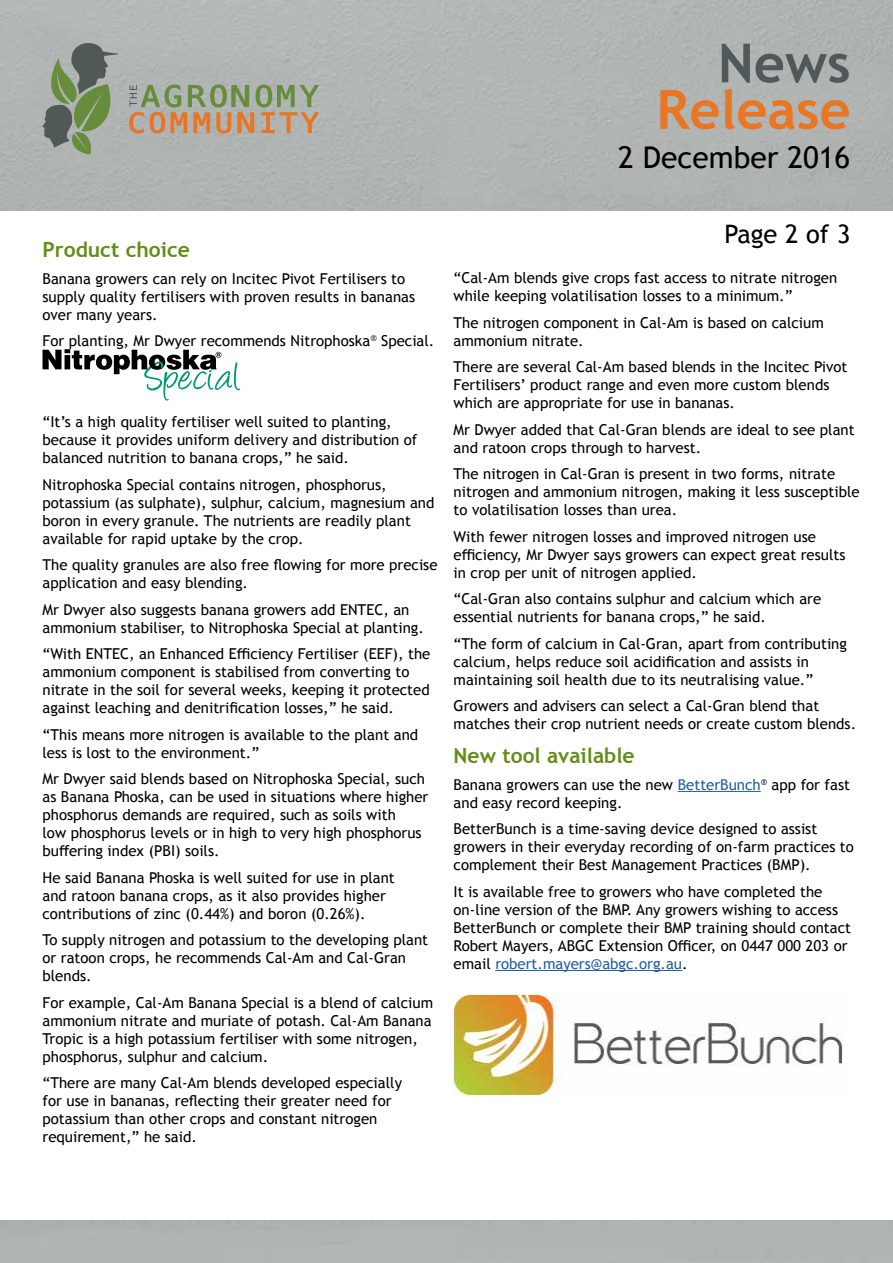
<style>
.page{position:relative;width:893px;height:1263px;background:#fff}
.page>*{position:absolute;margin:0;border:0;box-sizing:border-box;transform-origin:0 0}
.t1{font:700 54px "Trebuchet MS";color:#e87625}
.t2{font:700 54px "Trebuchet MS";color:#515859}
.t3{font:30px "Trebuchet MS";color:#000}
.t4{font:25.5px "Trebuchet MS";color:#000}
.t5{font:700 21px "Trebuchet MS";color:#648c1a}
.t6{font:15px/18px "Trebuchet MS";color:#000}
.s1{color:#215e9e}
</style>
<div class="page">
<svg style="left:43px;top:43px;width:77px;height:111px;background:#85937f"></svg>
<svg style="left:129px;top:85px;width:190px;height:48px;background:#aaa183"></svg>
<svg style="left:43px;top:349px;width:197px;height:52px"></svg>
<hr style="left:678px;top:791px;width:83px;height:1px;background:#215e9e">
<hr style="left:495px;top:970px;width:187px;height:1px;background:#215e9e">
<img style="left:454px;top:995px;width:389px;height:101px">
<h1 class="t2" style="left:718px;top:29px;width:134px">News</h1>
<h1 class="t1" style="left:656px;top:76px;width:196px">Release</h1>
<h2 class="t3" style="left:618px;top:138px;width:234px">2 December 2016</h2>
<h3 class="t5" style="left:43px;top:237px;width:149px">Product choice</h3>
<p class="t6" style="left:43px;top:269px;width:374px">Banana growers can rely on Incitec Pivot Fertilisers to supply quality fertilisers with proven results in bananas over many years.</p>
<p class="t6" style="left:43px;top:332px;width:393px">For planting, Mr Dwyer recommends Nitrophoska<sup>®</sup> Special.</p>
<p class="t6" style="left:43px;top:413px;width:376px">“It’s a high quality fertiliser well suited to planting, because it provides uniform delivery and distribution of balanced nutrition to banana crops,” he said.</p>
<p class="t6" style="left:43px;top:475px;width:393px">Nitrophoska Special contains nitrogen, phosphorus, potassium (as sulphate), sulphur, calcium, magnesium and boron in every granule. The nutrients are readily plant available for rapid uptake by the crop.</p>
<p class="t6" style="left:43px;top:556px;width:397px">The quality granules are also free flowing for more precise application and easy blending.</p>
<p class="t6" style="left:43px;top:600px;width:383px">Mr Dwyer also suggests banana growers add ENTEC, an ammonium stabiliser, to Nitrophoska Special at planting.</p>
<p class="t6" style="left:43px;top:645px;width:389px">“With ENTEC, an Enhanced Efficiency Fertiliser (EEF), the ammonium component is stabilised from converting to nitrate in the soil for several weeks, keeping it protected against leaching and denitrification losses,” he said.</p>
<p class="t6" style="left:43px;top:725px;width:377px">“This means more nitrogen is available to the plant and less is lost to the environment.”</p>
<p class="t6" style="left:43px;top:770px;width:387px">Mr Dwyer said blends based on Nitrophoska Special, such as Banana Phoska, can be used in situations where higher phosphorus demands are required, such as soils with<br>low phosphorus levels or in high to very high phosphorus buffering index (PBI) soils.</p>
<p class="t6" style="left:43px;top:868px;width:354px">He said Banana Phoska is well suited for use in plant and ratoon banana crops, as it also provides higher contributions of zinc (0.44%) and boron (0.26%).</p>
<p class="t6" style="left:43px;top:931px;width:387px">To supply nitrogen and potassium to the developing plant or ratoon crops, he recommends Cal-Am and Cal-Gran blends.</p>
<p class="t6" style="left:43px;top:993px;width:392px">For example, Cal-Am Banana Special is a blend of calcium ammonium nitrate and muriate of potash. Cal-Am Banana Tropic is a high potassium fertiliser with some nitrogen, phosphorus, sulphur and calcium.</p>
<p class="t6" style="left:43px;top:1074px;width:361px">“There are many Cal-Am blends developed especially for use in bananas, reflecting their greater need for potassium than other crops and constant nitrogen requirement,” he said.</p>
<h3 class="t4" style="left:724px;top:218px;width:127px">Page 2 of 3</h3>
<p class="t6" style="left:454px;top:269px;width:385px">“Cal-Am blends give crops fast access to nitrate nitrogen while keeping volatilisation losses to a minimum.”</p>
<p class="t6" style="left:454px;top:313px;width:372px">The nitrogen component in Cal-Am is based on calcium ammonium nitrate.</p>
<p class="t6" style="left:454px;top:358px;width:395px">There are several Cal-Am based blends in the Incitec Pivot<br>Fertilisers’ product range and even more custom blends which are appropriate for use in bananas.</p>
<p class="t6" style="left:454px;top:420px;width:403px">Mr Dwyer added that Cal-Gran blends are ideal to see plant and ratoon crops through to harvest.</p>
<p class="t6" style="left:454px;top:465px;width:408px">The nitrogen in Cal-Gran is present in two forms, nitrate nitrogen and ammonium nitrogen, making it less susceptible to volatilisation losses than urea.</p>
<p class="t6" style="left:454px;top:527px;width:393px">With fewer nitrogen losses and improved nitrogen use efficiency, Mr Dwyer says growers can expect great results in crop per unit of nitrogen applied.</p>
<p class="t6" style="left:454px;top:590px;width:369px">“Cal-Gran also contains sulphur and calcium which are essential nutrients for banana crops,” he said.</p>
<p class="t6" style="left:454px;top:634px;width:395px">“The form of calcium in Cal-Gran, apart from contributing calcium, helps reduce soil acidification and assists in maintaining soil health due to its neutralising value.”</p>
<p class="t6" style="left:454px;top:697px;width:404px">Growers and advisers can select a Cal-Gran blend that matches their crop nutrient needs or create custom blends.</p>
<h3 class="t5" style="left:454px;top:742px;width:183px">New tool available</h3>
<p class="t6" style="left:454px;top:775px;width:398px">Banana growers can use the new <span class="s1">BetterBunch</span><sup>®</sup> app for fast and easy record keeping.</p>
<p class="t6" style="left:454px;top:820px;width:402px">BetterBunch is a time-saving device designed to assist growers in their everyday recording of on-farm practices to complement their Best Management Practices (BMP).</p>
<p class="t6" style="left:454px;top:882px;width:399px">It is available free to growers who have completed the on-line version of the BMP. Any growers wishing to access BetterBunch or complete their BMP training should contact Robert Mayers, ABGC Extension Officer, on 0447 000 203 or email <span class="s1">robert.mayers@abgc.org.au</span>.</p>
</div>
